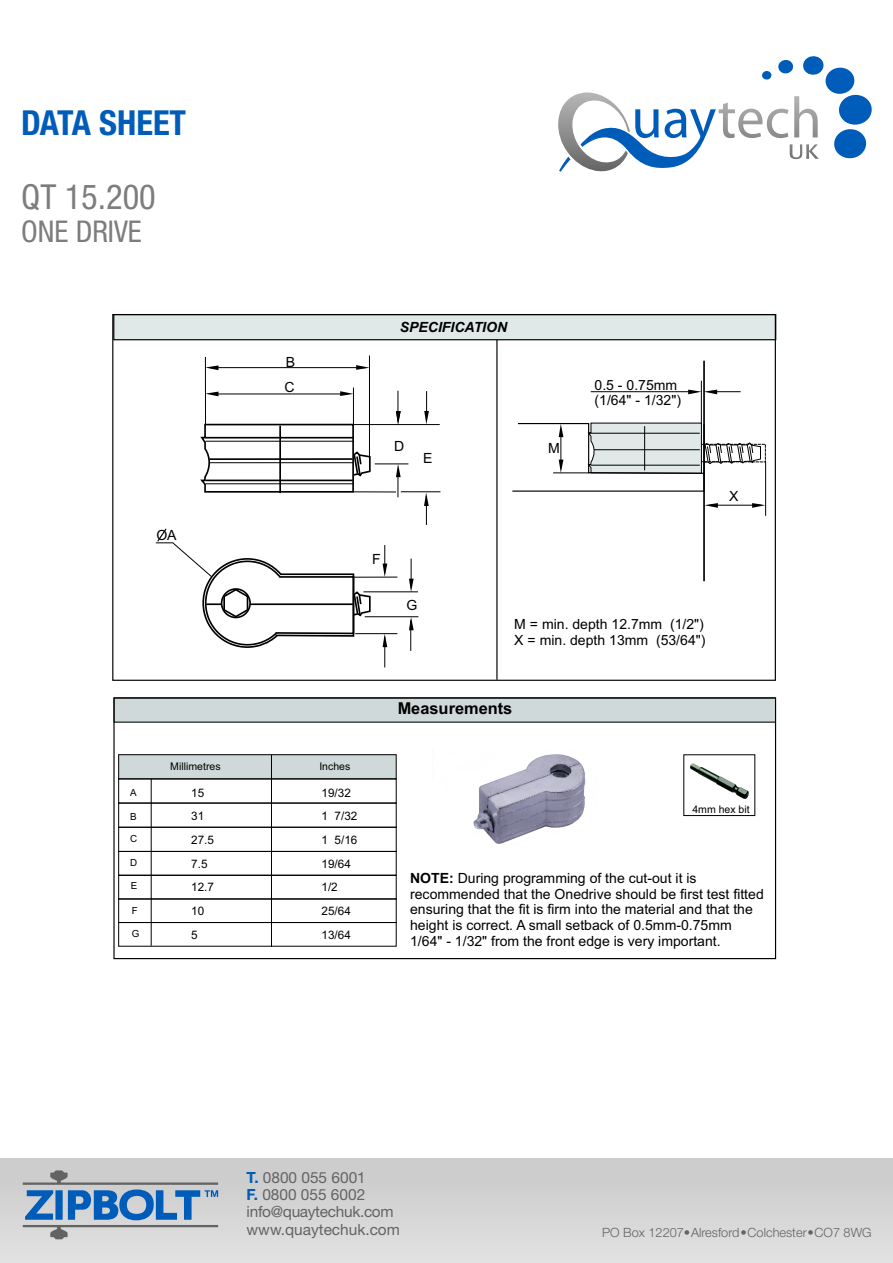
<style>
.page{position:relative;width:893px;height:1263px;background:#fff}
.page>*{position:absolute;margin:0;border:0;box-sizing:border-box;transform-origin:0 0}
.t1{font:700 condensed 34.5px "Helvetica Neue";color:#005cb9}
.t2{font:condensed 34.5px "Helvetica Neue";color:#7d7d7d}
.t3{font:condensed 30px "Helvetica Neue";color:#7d7d7d}
.t4{font:700 16.35px "Arial";color:#000}
.t5{font:15.45px "Helvetica Neue";color:#636363}
.t6{font:15.45px "Helvetica Neue";letter-spacing:-.02em;color:#636363}
.t7{font:14.1px/15.8px "Arial";color:#000}
.t8{font:italic 700 14.1px "Arial";color:#000}
.t9{font:300 12.75px "Helvetica Neue";color:#636363}
.t10{font:11.7px/23.7px "Arial";color:#000}
.t11{font:10.5px "Arial";color:#000}
.t12{font:9.75px "Arial";color:#000}
.s1{font-weight:700}
.s2{font-weight:700;color:#005cb9}
</style>
<div class="page">
<hr style="left:703px;top:361px;width:2px;height:220px;background:#000">
<svg style="left:200px;top:423px;width:171px;height:70px"></svg>
<hr style="left:205px;top:357px;width:1px;height:68px;background:#000">
<hr style="left:353px;top:388px;width:1px;height:38px;background:#000">
<hr style="left:369px;top:355px;width:1px;height:103px;background:#000">
<hr style="left:384px;top:637px;width:1px;height:30px;background:#000">
<hr style="left:410px;top:620px;width:1px;height:31px;background:#000">
<hr style="left:398px;top:391px;width:1px;height:30px;background:#000">
<hr style="left:765px;top:462px;width:1px;height:54px;background:#000">
<hr style="left:701px;top:381px;width:1px;height:43px;background:#000">
<hr style="left:591px;top:391px;width:105px;height:1px;background:#000">
<hr style="left:710px;top:391px;width:31px;height:1px;background:#000">
<hr style="left:710px;top:505px;width:51px;height:1px;background:#000">
<hr style="left:411px;top:558px;width:1px;height:30px;background:#000">
<hr style="left:210px;top:367px;width:156px;height:1px;background:#000">
<hr style="left:212px;top:394px;width:136px;height:1px;background:#000">
<hr style="left:353px;top:424px;width:87px;height:1px;background:#000">
<hr style="left:352px;top:577px;width:45px;height:1px;background:#000">
<hr style="left:355px;top:633px;width:42px;height:1px;background:#000">
<hr style="left:353px;top:491px;width:43px;height:1px;background:#000">
<hr style="left:401px;top:491px;width:39px;height:1px;background:#000">
<hr style="left:375px;top:464px;width:33px;height:1px;background:#000">
<hr style="left:365px;top:616px;width:53px;height:1px;background:#000">
<hr style="left:363px;top:591px;width:55px;height:1px;background:#000">
<hr style="left:496px;top:339px;width:1px;height:341px;background:#000">
<div style="left:114px;top:315px;width:662px;height:25px;background:#e0e8e8"></div>
<div style="left:113px;top:314px;width:663px;height:26px;border:1px solid #000"></div>
<div style="left:114px;top:698px;width:661px;height:24px;background:#cfd9d9"></div>
<div style="left:113px;top:697px;width:663px;height:262px;border:1px solid #000"></div>
<img style="left:690px;top:763px;width:58px;height:35px">
<div style="left:119px;top:755px;width:277px;height:24px;background:#cfd9d9"></div>
<div style="left:118px;top:754px;width:278px;height:25px;border:1px solid #000"></div>
<div style="left:118px;top:803px;width:278px;height:24px;border:1px solid #000"></div>
<div style="left:118px;top:827px;width:278px;height:25px;border:1px solid #000"></div>
<div style="left:118px;top:851px;width:278px;height:24px;border:1px solid #000"></div>
<hr style="left:271px;top:755px;width:1px;height:192px;background:#000">
<hr style="left:151px;top:779px;width:1px;height:167px;background:#000">
<div style="left:118px;top:875px;width:278px;height:24px;border:1px solid #000"></div>
<div style="left:118px;top:898px;width:278px;height:25px;border:1px solid #000"></div>
<div style="left:118px;top:922px;width:278px;height:24px;border:1px solid #000"></div>
<svg style="left:156px;top:528px;width:215px;height:120px"></svg>
<img style="left:473px;top:754px;width:113px;height:90px">
<svg style="left:704px;top:503px;width:14px;height:5px"></svg>
<svg style="left:396px;top:411px;width:5px;height:13px"></svg>
<svg style="left:383px;top:545px;width:4px;height:32px"></svg>
<svg style="left:383px;top:634px;width:4px;height:13px"></svg>
<svg style="left:409px;top:579px;width:5px;height:13px"></svg>
<svg style="left:409px;top:617px;width:5px;height:13px"></svg>
<svg style="left:206px;top:392px;width:12px;height:4px"></svg>
<svg style="left:356px;top:365px;width:13px;height:5px"></svg>
<svg style="left:205px;top:365px;width:13px;height:5px"></svg>
<svg style="left:340px;top:391px;width:13px;height:5px"></svg>
<svg style="left:396px;top:464px;width:5px;height:33px"></svg>
<svg style="left:424px;top:493px;width:5px;height:32px"></svg>
<svg style="left:424px;top:391px;width:5px;height:33px"></svg>
<svg style="left:512px;top:422px;width:254px;height:70px"></svg>
<svg style="left:752px;top:503px;width:13px;height:5px"></svg>
<svg style="left:688px;top:390px;width:29px;height:4px"></svg>
<hr style="left:644px;top:426px;width:1px;height:44px;background:#000">
<hr style="left:590px;top:433px;width:110px;height:1px;background:#000">
<hr style="left:594px;top:449px;width:106px;height:1px;background:#000">
<hr style="left:591px;top:465px;width:109px;height:1px;background:#000">
<div style="left:0;top:1158px;width:893px;height:105px;background:#d5d5d5"></div>
<svg style="left:23px;top:1170px;width:195px;height:69px"></svg>
<svg style="left:558px;top:56px;width:314px;height:116px"></svg>
<p class="t1" style="left:21px;top:102px;width:166px">DATA SHEET</p>
<p class="t2" style="left:21px;top:177px;width:136px">QT 15.200</p>
<p class="t3" style="left:21px;top:214px;width:122px">ONE DRIVE</p>
<p class="t7" style="left:156px;top:527px;width:22px">OA</p>
<p class="t7" style="left:284px;top:349px;width:12px;line-height:24.9px">B<br>C</p>
<p class="t8" style="left:400px;top:318px;width:109px">SPECIFICATION</p>
<p class="t7" style="left:394px;top:438px;width:12px">D</p>
<p class="t7" style="left:423px;top:450px;width:11px">E</p>
<p class="t7" style="left:548px;top:440px;width:13px">M</p>
<p class="t7" style="left:594px;top:377px;width:88px">0.5 - 0.75mm (1/64" - 1/32")</p>
<p class="t7" style="left:372px;top:551px;width:10px">F</p>
<p class="t7" style="left:406px;top:597px;width:12px">G</p>
<p class="t7" style="left:514px;top:617px;width:193px">M = min. depth 12.7mm (1/2")<br>X = min. depth 13mm (53/64")</p>
<p class="t7" style="left:729px;top:488px;width:11px">X</p>
<p class="t12" style="left:130px;top:786px;width:8px">A</p>
<p class="t12" style="left:130px;top:810px;width:8px">B</p>
<p class="t12" style="left:130px;top:832px;width:9px">C</p>
<p class="t12" style="left:130px;top:856px;width:9px">D</p>
<p class="t12" style="left:131px;top:880px;width:8px">E</p>
<p class="t12" style="left:132px;top:904px;width:7px">F</p>
<p class="t12" style="left:132px;top:928px;width:9px">G</p>
<p class="t11" style="left:170px;top:759px;width:52px">Millimetres</p>
<p class="t11" style="left:319px;top:760px;width:33px">Inches</p>
<p class="t10" style="left:191px;top:781px;width:24px">15<br>31<br>27.5<br>7.5<br>12.7<br>10<br>5</p>
<p class="t10" style="left:322px;top:781px;width:37px">19/32<br>1 7/32<br>1 5/16<br>19/64<br>1/2<br>25/64<br>13/64</p>
<p class="t4" style="left:398px;top:698px;width:116px">Measurements</p>
<p class="t11" style="left:692px;top:802px;width:59px">4mm hex bit</p>
<p class="t7" style="left:410px;top:870px;width:355px"><span class="s1">NOTE:</span> During programming of the cut-out it is recommended that the Onedrive should be first test fitted ensuring that the fit is firm into the material and that the height is correct. A small setback of 0.5mm-0.75mm 1/64" - 1/32" from the front edge is very important.</p>
<p class="t5" style="left:247px;top:1168px;width:121px"><span class="s2">T.</span> 0800 055 6001</p>
<p class="t5" style="left:247px;top:1185px;width:120px"><span class="s2">F.</span> 0800 055 6002</p>
<p class="t6" style="left:247px;top:1202px;width:149px">info@quaytechuk.com</p>
<p class="t5" style="left:247px;top:1220px;width:155px">www.quaytechuk.com</p>
<p class="t9" style="left:602px;top:1224px;width:271px">PO Box 12207•Alresford•Colchester•CO7 8WG</p>
</div>
